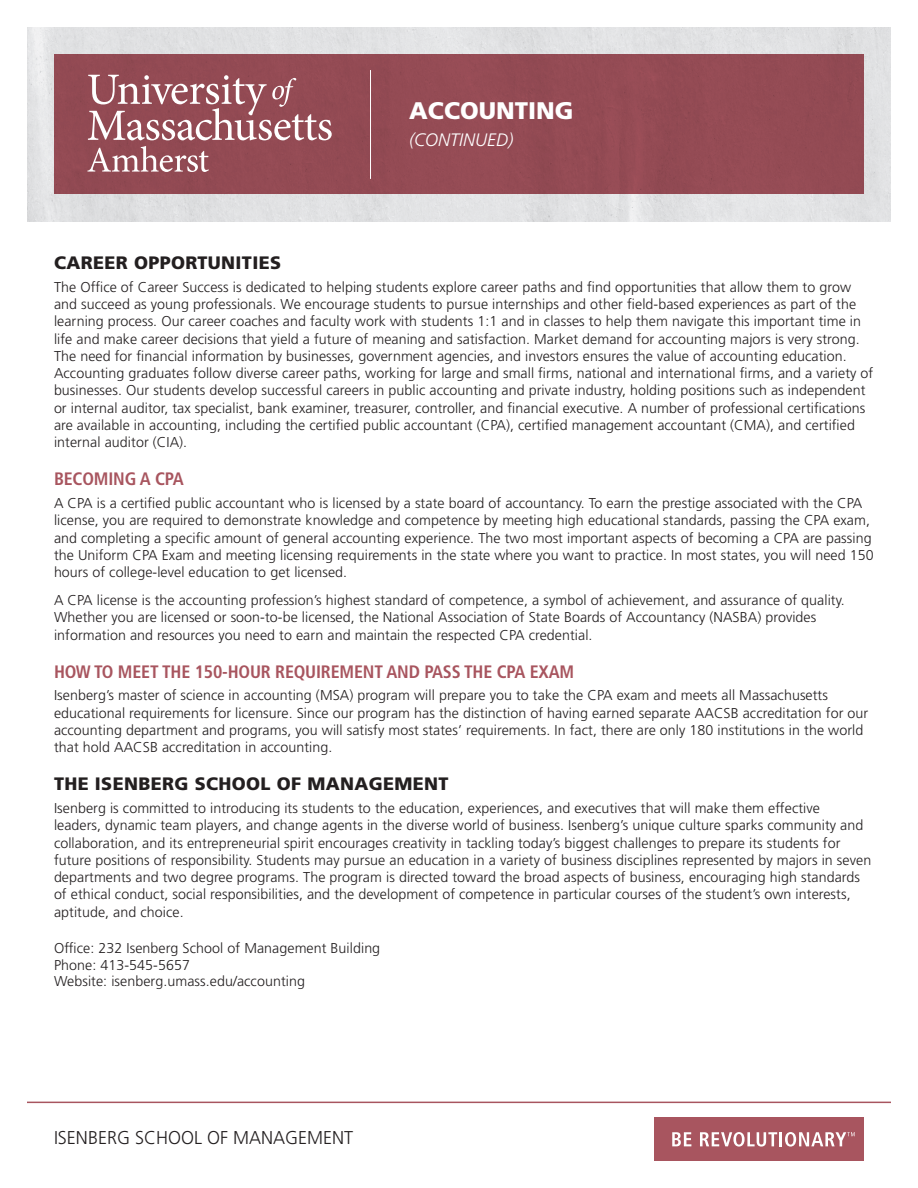
<style>
.page{position:relative;width:918px;height:1188px;background:#fff}
.page>*{position:absolute;margin:0;border:0;box-sizing:border-box;transform-origin:0 0}
.Page_Header{font:900 24px "Frutiger LT Std";color:#fff}
.Footer{font:300 18.6px "Frutiger LT Std";color:#231f20}
.Body_Subheader1{font:700 condensed 18px "Frutiger";letter-spacing:-.01em;color:#a8555f}
.Body_Header{font:900 18px "Frutiger LT Std";letter-spacing:.02em;color:#231f20}
.Page_Header-2{font:italic 300 18px "Frutiger LT Std";color:#fff}
.Body_Copy{font:300 14.25px/17.2px "Frutiger LT Std";letter-spacing:.005em;color:#231f20}
.Contact{font:300 14.25px "Frutiger LT Std";letter-spacing:.005em;color:#231f20}
</style>
<div class="page">
<hr style="left:27px;top:1102px;width:864px;height:1px;background:#a8555f">
<div style="left:27px;top:27px;width:864px;height:195px;background:#e1e2e3"></div>
<div style="left:54px;top:54px;width:810px;height:140px;background:#944b54"></div>
<svg style="left:88px;top:75px;width:244px;height:65px"></svg>
<svg style="left:87px;top:146px;width:122px;height:26px"></svg>
<hr style="left:370px;top:70px;width:1px;height:109px;background:#fff">
<div style="left:654px;top:1117px;width:210px;height:44px;background:#a8555f"></div>
<svg style="left:672px;top:1132px;width:19px;height:14px"></svg>
<svg style="left:700px;top:1132px;width:155px;height:15px"></svg>
<h1 class="Page_Header" style="left:409px;top:96px;width:166px">ACCOUNTING</h1>
<h1 class="Page_Header-2" style="left:409px;top:129px;width:106px">(CONTINUED)</h1>
<h2 class="Body_Header" style="left:54px;top:252px;width:229px">CAREER OPPORTUNITIES</h2>
<p class="Body_Copy" style="left:54px;top:279px;width:821px">The Office of Career Success is dedicated to helping students explore career paths and find opportunities that allow them to grow and succeed as young professionals. We encourage students to pursue internships and other field-based experiences as part of the learning process. Our career coaches and faculty work with students 1:1 and in classes to help them navigate this important time in life and make career decisions that yield a future of meaning and satisfaction. Market demand for accounting majors is very strong.<br>The need for financial information by businesses, government agencies, and investors ensures the value of accounting education.<br>Accounting graduates follow diverse career paths, working for large and small firms, national and international firms, and a variety of businesses. Our students develop successful careers in public accounting and private industry, holding positions such as independent or internal auditor, tax specialist, bank examiner, treasurer, controller, and financial executive. A number of professional certifications are available in accounting, including the certified public accountant (CPA), certified management accountant (CMA), and certified internal auditor (CIA).</p>
<h3 class="Body_Subheader1" style="left:54px;top:468px;width:131px">BECOMING A CPA</h3>
<p class="Body_Copy" style="left:54px;top:495px;width:821px">A CPA is a certified public accountant who is licensed by a state board of accountancy. To earn the prestige associated with the CPA license, you are required to demonstrate knowledge and competence by meeting high educational standards, passing the CPA exam, and completing a specific amount of general accounting experience. The two most important aspects of becoming a CPA are passing the Uniform CPA Exam and meeting licensing requirements in the state where you want to practice. In most states, you will need 150 hours of college-level education to get licensed.</p>
<p class="Body_Copy" style="left:54px;top:592px;width:792px">A CPA license is the accounting profession’s highest standard of competence, a symbol of achievement, and assurance of quality.<br>Whether you are licensed or soon-to-be licensed, the National Association of State Boards of Accountancy (NASBA) provides information and resources you need to earn and maintain the respected CPA credential.</p>
<h3 class="Body_Subheader1" style="left:54px;top:661px;width:522px">HOW TO MEET THE 150-HOUR REQUIREMENT AND PASS THE CPA EXAM</h3>
<p class="Body_Copy" style="left:54px;top:687px;width:816px">Isenberg’s master of science in accounting (MSA) program will prepare you to take the CPA exam and meets all Massachusetts educational requirements for licensure. Since our program has the distinction of having earned separate AACSB accreditation for our accounting department and programs, you will satisfy most states’ requirements. In fact, there are only 180 institutions in the world that hold AACSB accreditation in accounting.</p>
<h2 class="Body_Header" style="left:54px;top:773px;width:396px">THE ISENBERG SCHOOL OF MANAGEMENT</h2>
<p class="Body_Copy" style="left:54px;top:800px;width:819px">Isenberg is committed to introducing its students to the education, experiences, and executives that will make them effective<br>leaders, dynamic team players, and change agents in the diverse world of business. Isenberg’s unique culture sparks community and collaboration, and its entrepreneurial spirit encourages creativity in tackling today’s biggest challenges to prepare its students for future positions of responsibility. Students may pursue an education in a variety of business disciplines represented by majors in seven departments and two degree programs. The program is directed toward the broad aspects of business, encouraging high standards of ethical conduct, social responsibilities, and the development of competence in particular courses of the student’s own interests, aptitude, and choice.</p>
<p class="Contact" style="left:54px;top:940px;width:328px">Office: 232 Isenberg School of Management Building</p>
<p class="Contact" style="left:54px;top:957px;width:137px">Phone: 413-545-5657</p>
<p class="Contact" style="left:54px;top:973px;width:253px">Website: isenberg.umass.edu/accounting</p>
<h2 class="Footer" style="left:54px;top:1127px;width:301px">ISENBERG SCHOOL OF MANAGEMENT</h2>
</div>
